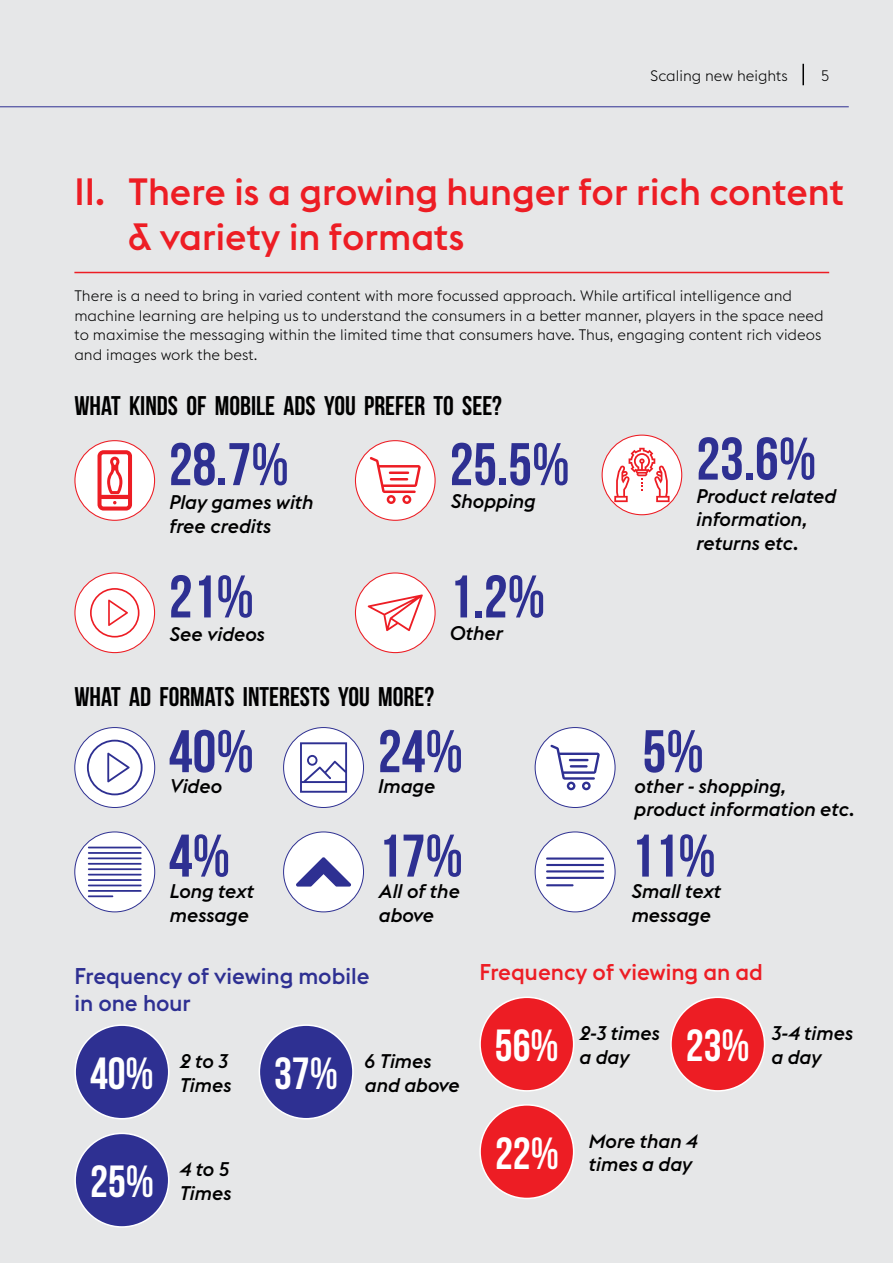
<style>
.page{position:relative;width:893px;height:1263px;background:#e6e7e8}
.page>*{position:absolute;margin:0;border:0;box-sizing:border-box;transform-origin:0 0}
.t1{font:60px/104.4px "Bebas Neue";color:#2e3092}
.t2{font:45px "Bebas Neue";color:#fff}
.t3{font:500 37.5px/45px "Euclid Flex";color:#ed1d24}
.t4{font:27px "Bebas Neue";color:#000}
.t5{font:500 22.5px/27px "Euclid Flex";color:#2e3092}
.t6{font:500 22.5px "Euclid Flex";color:#ed1d24}
.t7{font:italic 500 19.5px/23.5px "Euclid Flex";color:#000}
.t8{font:300 15px/19.5px "Euclid Flex";color:#000}
</style>
<div class="page">
<hr style="left:74px;top:272px;width:755px;height:1px;background:#ed1d24">
<div style="left:75px;top:441px;width:80px;height:79px;background:#fff;border-radius:50%"></div>
<svg style="left:98px;top:450px;width:34px;height:60px"></svg>
<div style="left:74px;top:440px;width:81px;height:81px;border:1px solid #ed1d24;border-radius:50%"></div>
<div style="left:355px;top:441px;width:80px;height:79px;background:#fff;border-radius:50%"></div>
<svg style="left:370px;top:457px;width:51px;height:47px"></svg>
<div style="left:355px;top:440px;width:81px;height:81px;border:1px solid #ed1d24;border-radius:50%"></div>
<div style="left:602px;top:435px;width:80px;height:80px;background:#fff;border-radius:50%"></div>
<svg style="left:614px;top:448px;width:56px;height:54px"></svg>
<div style="left:602px;top:435px;width:80px;height:80px;border:1px solid #ed1d24;border-radius:50%"></div>
<div style="left:75px;top:573px;width:80px;height:80px;background:#fff;border-radius:50%"></div>
<svg style="left:90px;top:588px;width:49px;height:49px"></svg>
<div style="left:74px;top:572px;width:81px;height:81px;border:1px solid #ed1d24;border-radius:50%"></div>
<div style="left:355px;top:573px;width:80px;height:80px;background:#fff;border-radius:50%"></div>
<svg style="left:368px;top:594px;width:55px;height:37px"></svg>
<div style="left:355px;top:572px;width:81px;height:81px;border:1px solid #ed1d24;border-radius:50%"></div>
<div style="left:75px;top:727px;width:80px;height:80px;background:#fff;border-radius:50%"></div>
<svg style="left:87px;top:740px;width:56px;height:55px"></svg>
<div style="left:74px;top:727px;width:81px;height:81px;border:1px solid #2e3092;border-radius:50%"></div>
<div style="left:284px;top:727px;width:79px;height:80px;background:#fff;border-radius:50%"></div>
<svg style="left:300px;top:742px;width:47px;height:51px"></svg>
<div style="left:283px;top:727px;width:81px;height:81px;border:1px solid #2e3092;border-radius:50%"></div>
<div style="left:535px;top:727px;width:80px;height:80px;background:#fff;border-radius:50%"></div>
<svg style="left:550px;top:745px;width:50px;height:45px"></svg>
<div style="left:535px;top:727px;width:80px;height:81px;border:1px solid #2e3092;border-radius:50%"></div>
<svg style="left:75px;top:832px;width:80px;height:80px;background:#f3f3f8"></svg>
<hr style="left:88px;top:895px;width:25px;height:2px;background:#2e3092">
<hr style="left:88px;top:857px;width:54px;height:2px;background:#2e3092">
<hr style="left:88px;top:852px;width:54px;height:2px;background:#2e3092">
<hr style="left:88px;top:847px;width:54px;height:1px;background:#2e3092">
<hr style="left:88px;top:874px;width:54px;height:1px;background:#2e3092">
<hr style="left:88px;top:868px;width:54px;height:2px;background:#2e3092">
<hr style="left:88px;top:863px;width:54px;height:2px;background:#2e3092">
<hr style="left:88px;top:890px;width:54px;height:2px;background:#2e3092">
<hr style="left:88px;top:884px;width:54px;height:2px;background:#2e3092">
<hr style="left:88px;top:879px;width:54px;height:2px;background:#2e3092">
<div style="left:74px;top:831px;width:81px;height:81px;border:1px solid #2e3092;border-radius:50%"></div>
<div style="left:284px;top:832px;width:79px;height:80px;background:#fff;border-radius:50%"></div>
<svg style="left:296px;top:857px;width:55px;height:29px"></svg>
<div style="left:283px;top:831px;width:81px;height:81px;border:1px solid #2e3092;border-radius:50%"></div>
<div style="left:535px;top:832px;width:80px;height:80px;background:#fff;border-radius:50%"></div>
<hr style="left:546px;top:884px;width:28px;height:2px;background:#2e3092">
<hr style="left:546px;top:870px;width:58px;height:2px;background:#2e3092">
<hr style="left:546px;top:864px;width:58px;height:2px;background:#2e3092">
<hr style="left:546px;top:857px;width:58px;height:3px;background:#2e3092">
<hr style="left:546px;top:877px;width:58px;height:2px;background:#2e3092">
<div style="left:535px;top:831px;width:80px;height:81px;border:1px solid #2e3092;border-radius:50%"></div>
<div style="left:75px;top:1025px;width:94px;height:94px;background:#2e3092;border-radius:50%"></div>
<div style="left:74px;top:1024px;width:95px;height:95px;border:2px solid #fff;border-radius:50%"></div>
<div style="left:480px;top:997px;width:94px;height:94px;background:#ed1d24;border-radius:50%"></div>
<div style="left:479px;top:996px;width:95px;height:95px;border:2px solid #fff;border-radius:50%"></div>
<div style="left:75px;top:1133px;width:94px;height:94px;background:#2e3092;border-radius:50%"></div>
<div style="left:74px;top:1133px;width:95px;height:95px;border:2px solid #fff;border-radius:50%"></div>
<div style="left:480px;top:1105px;width:94px;height:93px;background:#ed1d24;border-radius:50%"></div>
<div style="left:479px;top:1104px;width:95px;height:95px;border:2px solid #fff;border-radius:50%"></div>
<div style="left:259px;top:1025px;width:94px;height:94px;background:#2e3092;border-radius:50%"></div>
<div style="left:259px;top:1024px;width:95px;height:95px;border:2px solid #fff;border-radius:50%"></div>
<div style="left:671px;top:997px;width:93px;height:94px;background:#ed1d24;border-radius:50%"></div>
<div style="left:670px;top:996px;width:95px;height:95px;border:2px solid #fff;border-radius:50%"></div>
<hr style="left:802px;top:64px;width:2px;height:21px;background:#000">
<hr style="left:0;top:106px;width:849px;height:1px;background:#2e3092">
<p class="t8" style="left:651px;top:66px;width:139px">Scaling new heights</p>
<p class="t8" style="left:821px;top:66px;width:10px">5</p>
<h3 class="t3" style="left:128px;top:169px;width:717px;text-indent:-54px">II. There is a growing hunger for rich content &amp; variety in formats</h3>
<p class="t8" style="left:74px;top:286px;width:751px">There is a need to bring in varied content with more focussed approach. While artifical intelligence and machine learning are helping us to understand the consumers in a better manner, players in the space need to maximise the messaging within the limited time that consumers have. Thus, engaging content rich videos and images work the best.</p>
<h3 class="t4" style="left:74px;top:391px;width:429px">WHAT KINDS OF MOBILE ADS YOU PREFER TO SEE?</h3>
<h1 class="t1" style="left:169px;top:411px;width:122px">28.7%</h1>
<h3 class="t7" style="left:168px;top:491px;width:146px">Play games with free credits</h3>
<h1 class="t1" style="left:169px;top:544px;width:87px">21%</h1>
<h3 class="t7" style="left:169px;top:623px;width:97px">See videos</h3>
<h1 class="t1" style="left:450px;top:411px;width:122px">25.5%</h1>
<h3 class="t7" style="left:450px;top:490px;width:86px">Shopping</h3>
<h1 class="t1" style="left:449px;top:544px;width:98px">1.2%</h1>
<h3 class="t7" style="left:449px;top:621px;width:55px">Other</h3>
<h3 class="t4" style="left:74px;top:682px;width:361px">WHAT AD FORMATS INTERESTS YOU MORE?</h3>
<h1 class="t1" style="left:696px;top:406px;width:122px">23.6%</h1>
<h3 class="t7" style="left:695px;top:484px;width:141px">Product related information, returns etc.</h3>
<h1 class="t1" style="left:169px;top:698px;width:87px">40%<br>4%</h1>
<h3 class="t7" style="left:169px;top:774px;width:54px">Video</h3>
<h1 class="t1" style="left:378px;top:698px;width:87px">24%</h1>
<h1 class="t1" style="left:642px;top:698px;width:63px">5%</h1>
<h3 class="t7" style="left:377px;top:774px;width:59px">Image</h3>
<h3 class="t7" style="left:634px;top:774px;width:222px">other - shopping, product information etc.</h3>
<h1 class="t1" style="left:378px;top:803px;width:87px">17%</h1>
<h1 class="t1" style="left:631px;top:803px;width:87px">11%</h1>
<h3 class="t7" style="left:169px;top:880px;width:86px">Long text message</h3>
<h3 class="t7" style="left:378px;top:880px;width:83px">All of the above</h3>
<h3 class="t7" style="left:631px;top:880px;width:91px">Small text message</h3>
<h3 class="t5" style="left:74px;top:963px;width:297px">Frequency of viewing mobile in one hour</h3>
<h3 class="t6" style="left:479px;top:959px;width:285px">Frequency of viewing an ad</h3>
<h2 class="t2" style="left:90px;top:1048px;width:65px">40%</h2>
<h3 class="t7" style="left:179px;top:1049px;width:53px">2 to 3<br>Times</h3>
<h2 class="t2" style="left:274px;top:1048px;width:65px">37%</h2>
<h3 class="t7" style="left:364px;top:1049px;width:96px">6 Times and above</h3>
<h2 class="t2" style="left:495px;top:1021px;width:65px">56%</h2>
<h3 class="t7" style="left:578px;top:1021px;width:82px">2-3 times a day</h3>
<h2 class="t2" style="left:686px;top:1021px;width:65px">23%</h2>
<h3 class="t7" style="left:770px;top:1021px;width:83px">3-4 times a day</h3>
<h2 class="t2" style="left:90px;top:1157px;width:65px">25%</h2>
<h3 class="t7" style="left:179px;top:1158px;width:53px">4 to 5<br>Times</h3>
<h2 class="t2" style="left:495px;top:1128px;width:65px">22%</h2>
<h3 class="t7" style="left:588px;top:1129px;width:110px">More than 4 times a day</h3>
</div>
